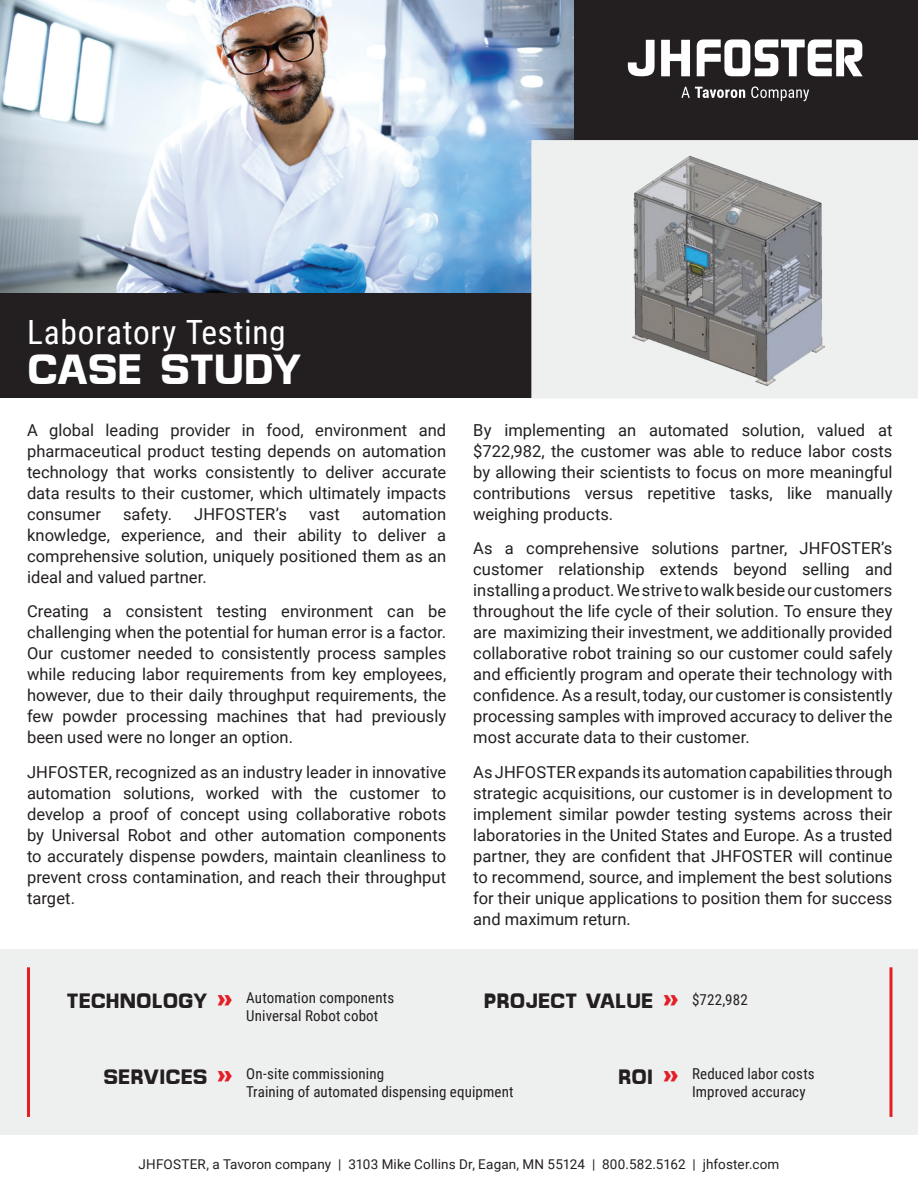
<style>
.page{position:relative;width:918px;height:1188px;background:#fff}
.page>*{position:absolute;margin:0;border:0;box-sizing:border-box;transform-origin:0 0}
.t1{font:45.9px "Bebas Neue";color:#e41e25}
.t2{font:700 42.75px "Micro FLF";letter-spacing:.005em;color:#fff}
.t3{font:33.45px "Roboto Condensed";letter-spacing:.02em;color:#fff}
.t4{font:700 21px "Micro FLF";color:#231f20}
.t5{font:16.5px/21px "Roboto";color:#231f20;text-align:justify}
.t6{font:15px/18px "Roboto Condensed";letter-spacing:.01em;color:#231f20}
.t7{font:13.5px "Roboto";letter-spacing:.01em;color:#231f20}
.s1{font-family:"Bebas Neue";font-weight:400;font-size:45.9px;color:#e41e25}
</style>
<div class="page">
<div style="left:0;top:0;width:918px;height:398px;background:#231f20"></div>
<svg style="left:628px;top:40px;width:27px;height:36px"></svg>
<svg style="left:661px;top:40px;width:29px;height:36px"></svg>
<svg style="left:697px;top:39px;width:166px;height:37px"></svg>
<svg style="left:681px;top:87px;width:64px;height:11px"></svg>
<svg style="left:751px;top:87px;width:58px;height:14px"></svg>
<img style="left:0;top:0;width:574px;height:293px">
<svg style="left:531px;top:140px;width:387px;height:258px;background:#cbcccd"></svg>
<div style="left:0;top:949px;width:918px;height:186px;background:#eeefef"></div>
<hr style="left:27px;top:967px;width:3px;height:150px;background:#e41e25">
<hr style="left:889px;top:967px;width:3px;height:150px;background:#e41e25">
<h3 class="t3" style="left:27px;top:309px;width:260px">Laboratory Testing</h3>
<h2 class="t2" style="left:27px;top:345px;width:276px">CASE STUDY</h2>
<p class="t5" style="left:27px;top:419px;width:421px">A global leading provider in food, environment and pharmaceutical product testing depends on automation technology that works consistently to deliver accurate data results to their customer, which ultimately impacts consumer</p>
<p class="t5" style="left:123px;top:503px;width:50px">safety.</p>
<p class="t5" style="left:194px;top:503px;width:94px">JHFOSTER’s</p>
<p class="t5" style="left:309px;top:503px;width:32px">vast</p>
<p class="t5" style="left:27px;top:503px;width:421px;text-indent:335px">automation knowledge, experience, and their ability to deliver a comprehensive solution, uniquely positioned them as an ideal and valued partner.</p>
<p class="t5" style="left:27px;top:600px;width:421px">Creating a consistent testing environment can be challenging when the potential for human error is a factor.<br>Our customer needed to consistently process samples while reducing labor requirements from key employees, however, due to their daily throughput requirements, the few powder processing machines that had previously been used were no longer an option.</p>
<p class="t5" style="left:27px;top:761px;width:421px">JHFOSTER, recognized as an industry leader in innovative automation solutions, worked with the customer to develop a proof of concept using collaborative robots by Universal Robot and other automation components to accurately dispense powders, maintain cleanliness to prevent cross contamination, and reach their throughput target.</p>
<p class="t5" style="left:473px;top:419px;width:421px">By implementing an automated solution, valued at $722,982, the customer was able to reduce labor costs by allowing their scientists to focus on more meaningful contributions versus repetitive tasks, like manually weighing products.</p>
<p class="t5" style="left:473px;top:537px;width:421px">As a comprehensive solutions partner, JHFOSTER’s customer relationship extends beyond selling and installing a product. We strive to walk beside our customers throughout the life cycle of their solution. To ensure they are maximizing their investment, we additionally provided collaborative robot training so our customer could safely and efficiently program and operate their technology with confidence. As a result, today, our customer is consistently processing samples with improved accuracy to deliver the most accurate data to their customer.</p>
<p class="t5" style="left:473px;top:761px;width:421px">As JHFOSTER expands its automation capabilities through strategic acquisitions, our customer is in development to implement similar powder testing systems across their laboratories in the United States and Europe. As a trusted partner, they are confident that JHFOSTER will continue to recommend, source, and implement the best solutions for their unique applications to position them for success and maximum return.</p>
<p class="t4" style="left:67px;top:989px;width:167px">TECHNOLOGY <span class="s1">»</span></p>
<p class="t6" style="left:246px;top:988px;width:150px">Automation components<br>Universal Robot cobot</p>
<p class="t4" style="left:484px;top:989px;width:196px">PROJECT VALUE <span class="s1">»</span></p>
<p class="t6" style="left:692px;top:991px;width:57px">$722,982</p>
<p class="t6" style="left:246px;top:1064px;width:269px">On-site commissioning<br>Training of automated dispensing equipment</p>
<p class="t6" style="left:692px;top:1064px;width:124px">Reduced labor costs<br>Improved accuracy</p>
<p class="t4" style="left:104px;top:1065px;width:105px">SERVICES</p>
<p class="t4" style="left:618px;top:1065px;width:37px">ROI</p>
<h1 class="t1" style="left:217px;top:1050px;width:17px">»</h1>
<h1 class="t1" style="left:663px;top:1050px;width:17px">»</h1>
<p class="t7" style="left:139px;top:1154px;width:642px">JHFOSTER, a Tavoron company | 3103 Mike Collins Dr, Eagan, MN 55124 | 800.582.5162 | jhfoster.com</p>
</div>
